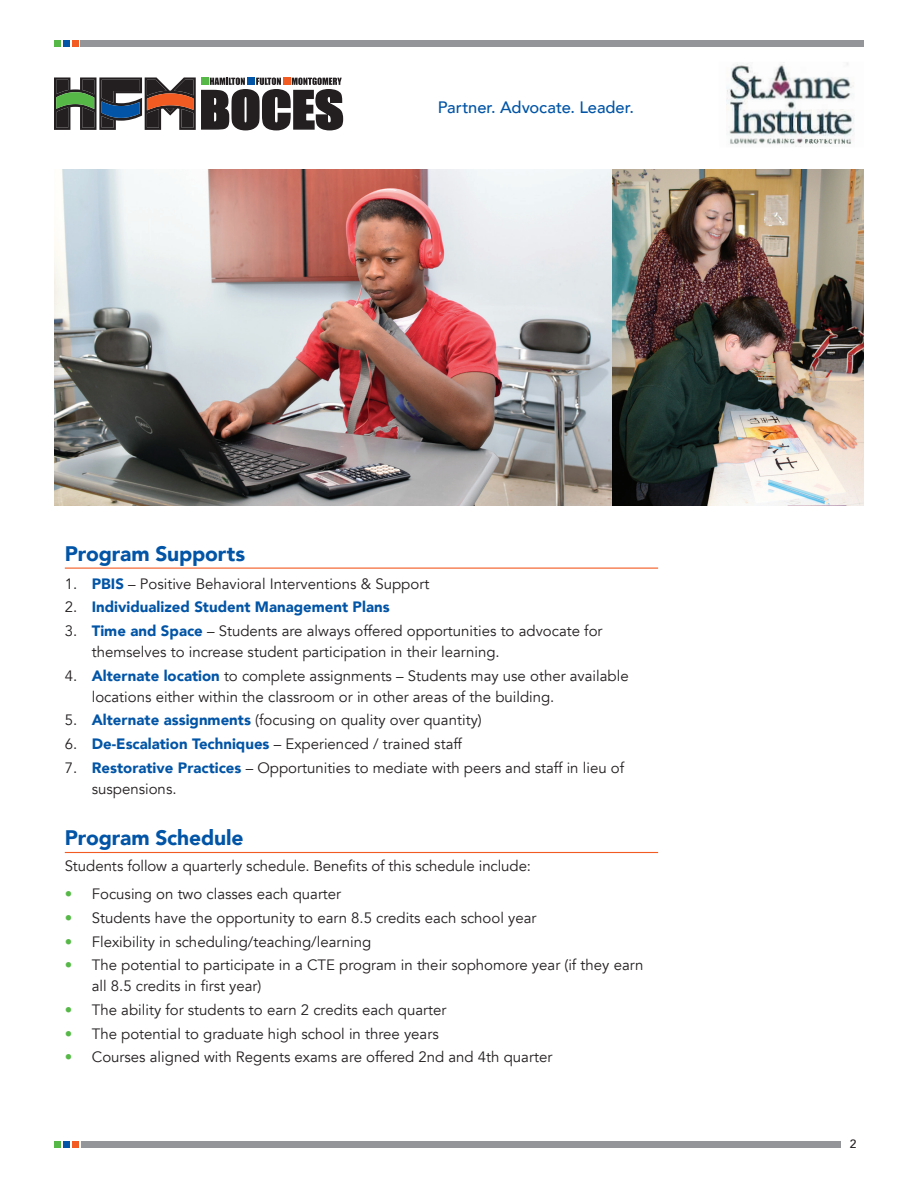
<style>
.page{position:relative;width:918px;height:1188px;background:#fff}
.page>*{position:absolute;margin:0;border:0;box-sizing:border-box;transform-origin:0 0}
.t1{font:900 21px "Avenir";letter-spacing:-.01em;color:#0154a6}
.t2{font:500 16.5px "Avenir";color:#0154a6}
.t3{font:15px/21px "Avenir";color:#231f20}
.t4{font:900 15px "Avenir";color:#0154a6}
.t5{font:500 12px "Avenir";color:#231f20}
.s1{font-weight:900;color:#0154a6}
.s2{font-weight:400;color:#231f20}
.s3{color:#56b947}
</style>
<div class="page">
<div style="left:54px;top:40px;width:6px;height:7px;background:#56b947"></div>
<div style="left:63px;top:40px;width:6px;height:7px;background:#0154a6"></div>
<div style="left:72px;top:40px;width:6px;height:7px;background:#f25b21"></div>
<div style="left:81px;top:40px;width:783px;height:7px;background:#939598"></div>
<div style="left:54px;top:1141px;width:6px;height:7px;background:#56b947"></div>
<div style="left:63px;top:1141px;width:6px;height:7px;background:#0154a6"></div>
<div style="left:72px;top:1141px;width:6px;height:7px;background:#f25b21"></div>
<div style="left:81px;top:1141px;width:759px;height:7px;background:#939598"></div>
<hr style="left:65px;top:568px;width:593px;height:1px;background:#f25b21">
<hr style="left:65px;top:852px;width:593px;height:1px;background:#f25b21">
<img style="left:54px;top:169px;width:810px;height:337px">
<img style="left:726px;top:62px;width:128px;height:85px">
<svg style="left:54px;top:77px;width:290px;height:54px"></svg>
<div style="left:247px;top:78px;width:7px;height:7px;background:#0154a6"></div>
<div style="left:283px;top:78px;width:7px;height:7px;background:#f25b21"></div>
<p class="t2" style="left:438px;top:93px;width:198px">Partner. Advocate. Leader.</p>
<h1 class="t1" style="left:65px;top:535px;width:182px">Program Supports</h1>
<p class="t3" style="left:65px;top:573px;width:366px">1. <span class="s1">PBIS</span> – Positive Behavioral Interventions &amp; Support</p>
<p class="t4" style="left:65px;top:594px;width:326px"><span class="s2">2.</span> Individualized Student Management Plans</p>
<p class="t3" style="left:92px;top:621px;width:512px;text-indent:-27px">3. <span class="s1">Time and Space</span> – Students are always offered opportunities to advocate for themselves to increase student participation in their learning.</p>
<p class="t3" style="left:92px;top:665px;width:538px;text-indent:-27px">4. <span class="s1">Alternate location</span> to complete assignments – Students may use other available locations either within the classroom or in other areas of the building.</p>
<p class="t3" style="left:65px;top:710px;width:418px">5. <span class="s1">Alternate assignments</span> (focusing on quality over quantity)</p>
<p class="t3" style="left:65px;top:734px;width:399px">6. <span class="s1">De-Escalation Techniques</span> – Experienced / trained staff</p>
<p class="t3" style="left:92px;top:757px;width:534px;text-indent:-27px">7. <span class="s1">Restorative Practices</span> – Opportunities to mediate with peers and staff in lieu of suspensions.</p>
<h1 class="t1" style="left:65px;top:820px;width:180px">Program Schedule</h1>
<p class="t3" style="left:65px;top:856px;width:468px">Students follow a quarterly schedule. Benefits of this schedule include:</p>
<p class="t3" style="left:65px;top:884px;width:278px"><span class="s3">•</span> Focusing on two classes each quarter</p>
<p class="t3" style="left:65px;top:908px;width:473px"><span class="s3">•</span> Students have the opportunity to earn 8.5 credits each school year</p>
<p class="t3" style="left:65px;top:931px;width:308px"><span class="s3">•</span> Flexibility in scheduling/teaching/learning</p>
<p class="t3" style="left:92px;top:955px;width:553px;text-indent:-27px"><span class="s3">•</span> The potential to participate in a CTE program in their sophomore year (if they earn all 8.5 credits in first year)</p>
<p class="t3" style="left:65px;top:1000px;width:383px"><span class="s3">•</span> The ability for students to earn 2 credits each quarter</p>
<p class="t3" style="left:65px;top:1023px;width:375px"><span class="s3">•</span> The potential to graduate high school in three years</p>
<p class="t3" style="left:65px;top:1047px;width:489px"><span class="s3">•</span> Courses aligned with Regents exams are offered 2nd and 4th quarter</p>
<p class="t5" style="left:850px;top:1133px;width:8px">2</p>
</div>
